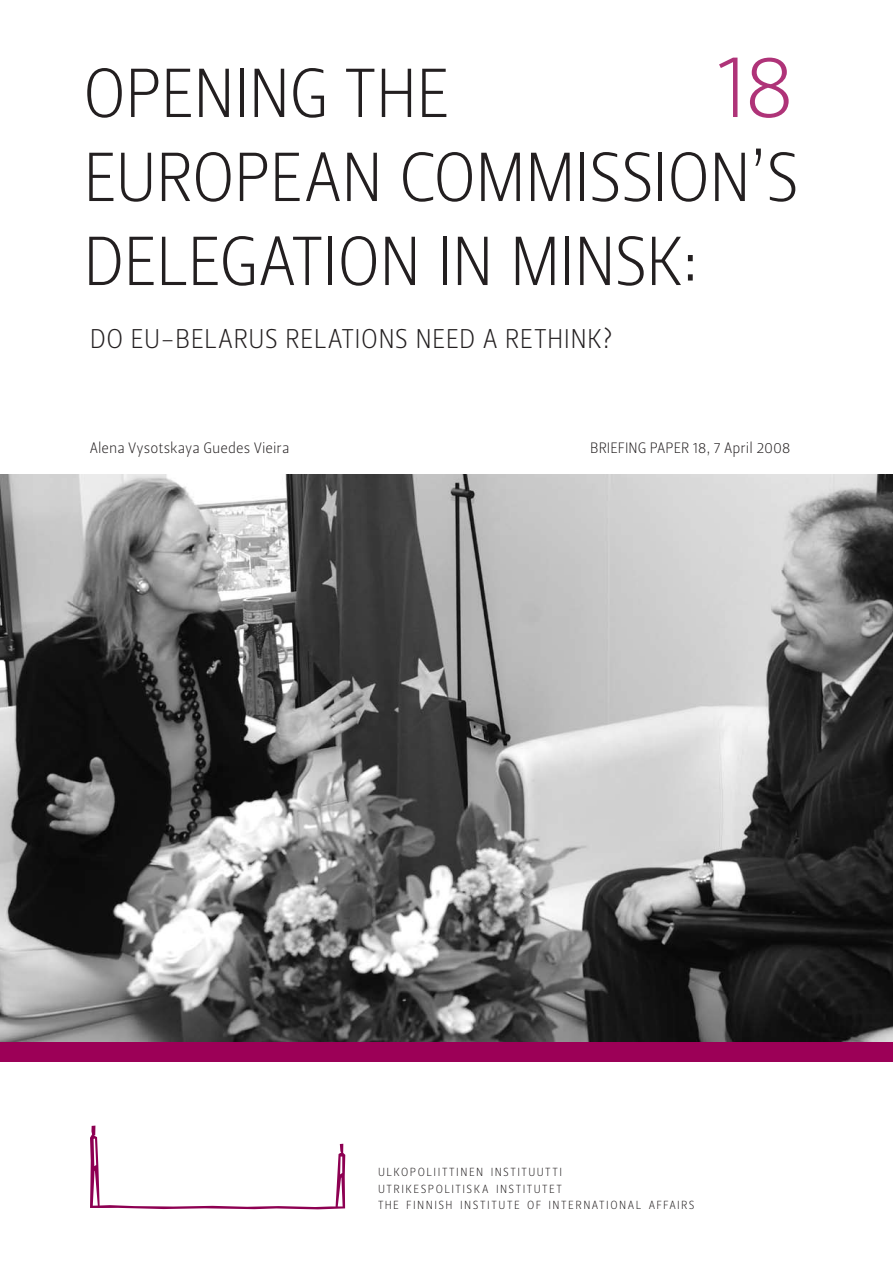
<style>
.page{position:relative;width:893px;height:1263px;background:#fff}
.page>*{position:absolute;margin:0;border:0;box-sizing:border-box;transform-origin:0 0}
.t1{font:90px "Leitura Sans Grot 1";color:#af3378}
.t2{font:69px/84px "Leitura Sans Grot 1";letter-spacing:-.02em;color:#231f20}
.t3{font:27px "Leitura Sans Grot 1";letter-spacing:.01em;color:#231f20}
.t4{font:15px "Leitura Sans Grot 1";letter-spacing:.005em;color:#231f20}
.t5{font:11.7px/16.2px "Leitura Sans Grot 1";letter-spacing:.125em;color:#231f20}
</style>
<div class="page">
<div style="left:0;top:1040px;width:893px;height:22px;background:#9c0057"></div>
<img style="left:0;top:474px;width:893px;height:567px">
<svg style="left:90px;top:1125px;width:255px;height:84px"></svg>
<h1 class="t1" style="left:715px;top:53px;width:82px">18</h1>
<h2 class="t2" style="left:83px;top:61px;width:718px">OPENING THE<br>EUROPEAN COMMISSION’S<br>DELEGATION IN MINSK:</h2>
<h3 class="t3" style="left:90px;top:329px;width:525px">DO EU-BELARUS RELATIONS NEED A RETHINK?</h3>
<p class="t4" style="left:90px;top:442px;width:201px">Alena Vysotskaya Guedes Vieira</p>
<p class="t4" style="left:590px;top:442px;width:202px">BRIEFING PAPER 18, 7 April 2008</p>
<p class="t5" style="left:378px;top:1166px;width:318px">ULKOPOLIITTINEN INSTITUUTTI<br>UTRIKESPOLITISKA INSTITUTET<br>THE FINNISH INSTITUTE OF INTERNATIONAL AFFAIRS</p>
</div>
